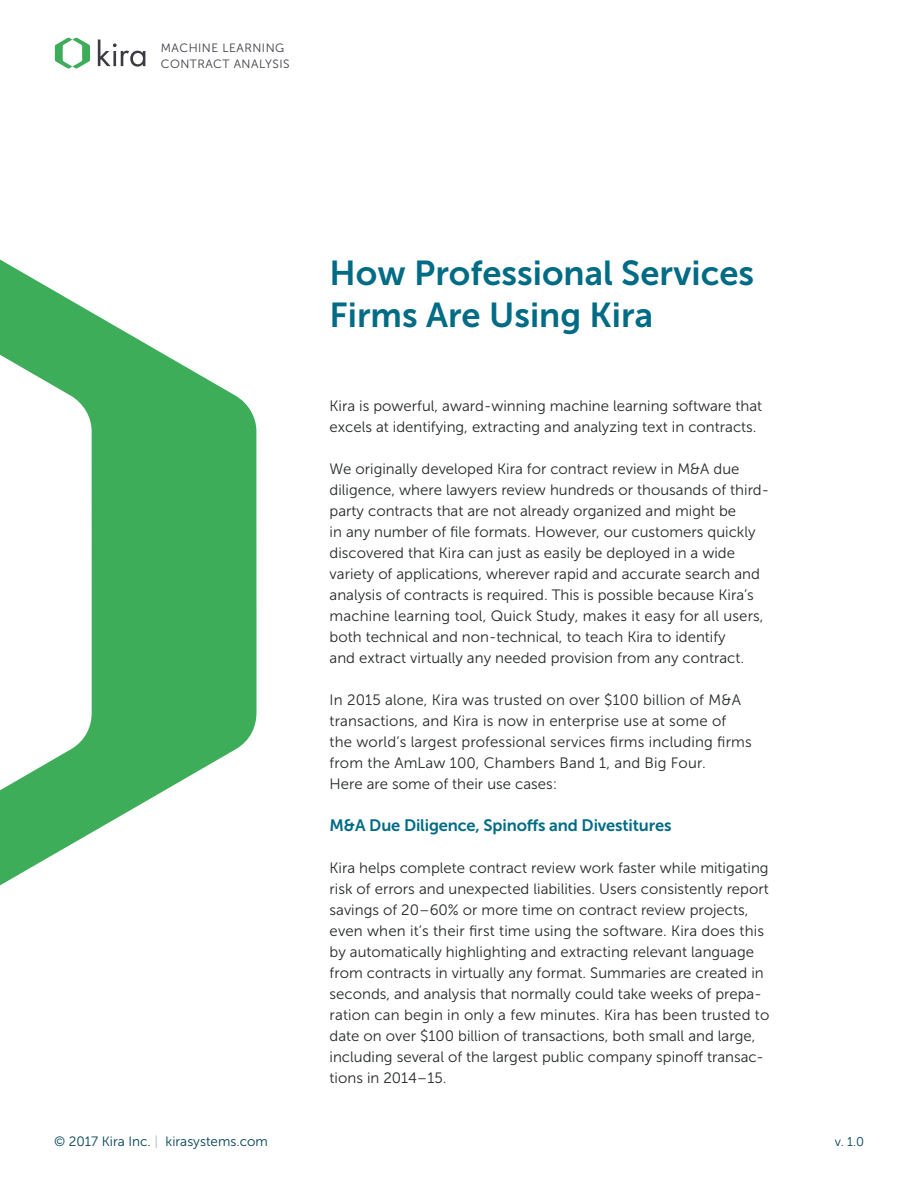
<style>
.page{position:relative;width:918px;height:1188px;background:#fff}
.page>*{position:absolute;margin:0;border:0;box-sizing:border-box;transform-origin:0 0}
.t1{font:34.5px/42px "Museo Sans 700";color:#006b85}
.t2{font:16.5px "Museo Sans 700";letter-spacing:-.01em;color:#006b85}
.t3{font:15px/21px "Museo Sans 300";color:#252829}
.t4{font:13.5px "Museo Sans 300";color:#004155}
.t5{font:12.75px "Museo Sans 300";color:#004155}
.t6{font:12px/16.5px "Museo Sans 300";letter-spacing:.04em;color:#3b3c43}
.s1{color:#abb8c1}
</style>
<div class="page">
<svg style="left:0;top:259px;width:257px;height:627px;fill:#3ead5a"></svg>
<svg style="left:55px;top:38px;width:35px;height:31px"></svg>
<svg style="left:98px;top:40px;width:47px;height:27px"></svg>
<p class="t6" style="left:161px;top:39px;width:130px">MACHINE LEARNING<br>CONTRACT ANALYSIS</p>
<h1 class="t1" style="left:330px;top:252px;width:426px">How Professional Services<br>Firms Are Using Kira</h1>
<p class="t3" style="left:330px;top:395px;width:434px">Kira is powerful, award-winning machine learning software that excels at identifying, extracting and analyzing text in contracts.</p>
<p class="t3" style="left:330px;top:458px;width:441px">We originally developed Kira for contract review in M&amp;A due diligence, where lawyers review hundreds or thousands of third&shy;party contracts that are not already organized and might be<br>in any number of file formats. However, our customers quickly discovered that Kira can just as easily be deployed in a wide variety of applications, wherever rapid and accurate search and analysis of contracts is required. This is possible because Kira’s machine learning tool, Quick Study, makes it easy for all users, both technical and non-technical, to teach Kira to identify<br>and extract virtually any needed provision from any contract.</p>
<p class="t3" style="left:330px;top:689px;width:424px">In 2015 alone, Kira was trusted on over $100 billion of M&amp;A transactions, and Kira is now in enterprise use at some of the world’s largest professional services firms including firms from the AmLaw 100, Chambers Band 1, and Big Four.<br>Here are some of their use cases:</p>
<p class="t2" style="left:330px;top:816px;width:343px">M&amp;A Due Diligence, Spinoffs and Divestitures</p>
<p class="t3" style="left:330px;top:857px;width:441px">Kira helps complete contract review work faster while mitigating risk of errors and unexpected liabilities. Users consistently report savings of 20–60% or more time on contract review projects, even when it’s their first time using the software. Kira does this by automatically highlighting and extracting relevant language from contracts in virtually any format. Summaries are created in seconds, and analysis that normally could take weeks of prepa&shy;ration can begin in only a few minutes. Kira has been trusted to date on over $100 billion of transactions, both small and large, including several of the largest public company spinoff transac&shy;tions in 2014–15.</p>
<p class="t4" style="left:54px;top:1134px;width:215px">© 2017 Kira Inc. <span class="s1">|</span> kirasystems.com</p>
<p class="t5" style="left:835px;top:1135px;width:31px">v. 1.0</p>
</div>
